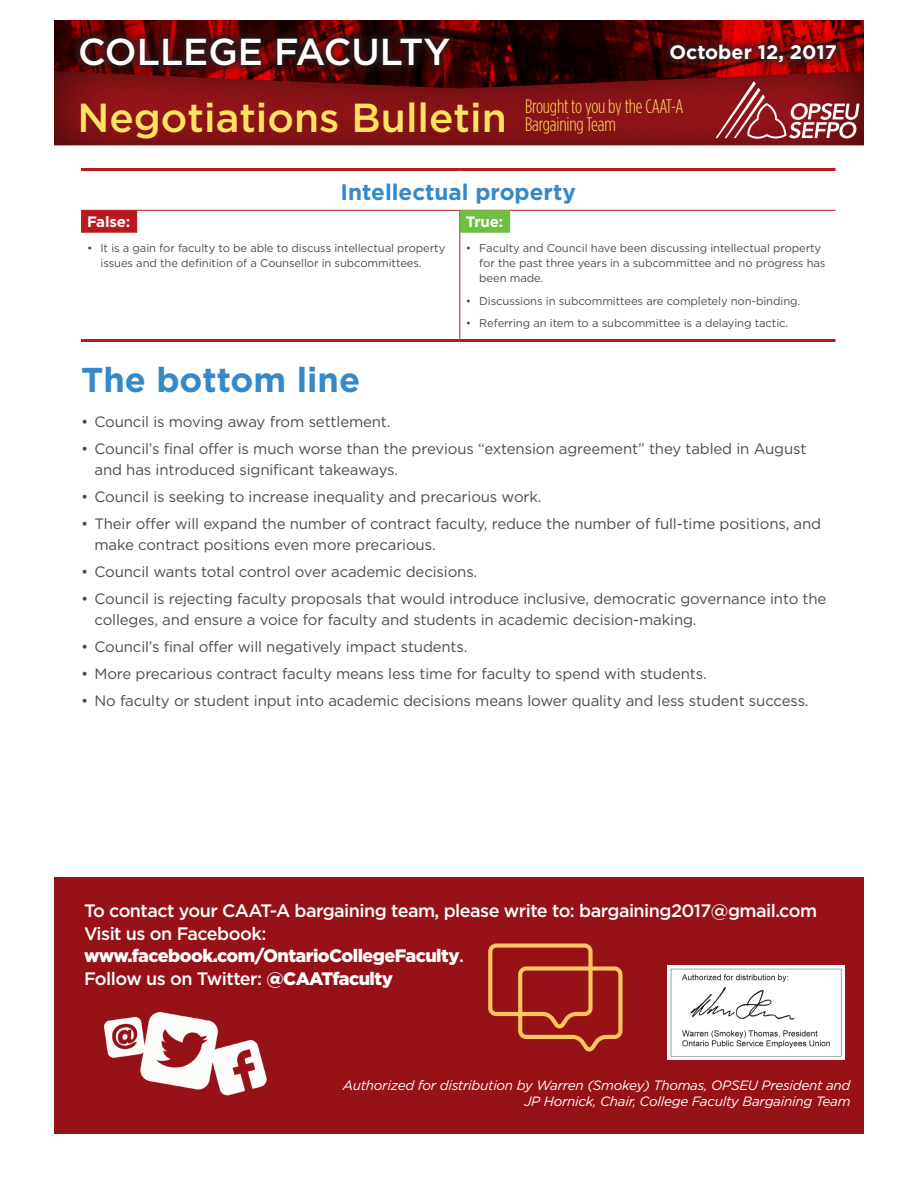
<style>
.page{position:relative;width:918px;height:1188px;background:#fff}
.page>*{position:absolute;margin:0;border:0;box-sizing:border-box;transform-origin:0 0}
.t1{font:500 40.5px "Gotham HTF";color:#ffe362}
.t2{font:500 37.5px "Gotham HTF";color:#fff}
.Subhead{font:700 34.5px "Gotham HTF";color:#3589c9}
.Table_Section_Header{font:700 22.5px "Gotham HTF";color:#3589c9}
.t3{font:300 19.95px "Gotham HTF";color:#fff}
.t4{font:300 condensed 19.5px "Gotham HTF";letter-spacing:-.01em;color:#ffe362}
.t5{font:700 19.5px "Gotham HTF";color:#fff}
.Header__smaller{font:500 18px/22.5px "Gotham HTF";letter-spacing:-.03em;color:#fff}
.t6{font:15px/21px "Gotham HTF";letter-spacing:-.01em;color:#4b4c4d}
.Table_False{font:700 15px "Gotham";letter-spacing:-.01em;color:#fff}
.Table_True{font:700 15px "Gotham";color:#fff}
.t7{font:italic 13.5px/16.2px "Gotham HTF";letter-spacing:-.02em;color:#fff;text-align:right}
.t8{font:11.25px/15px "Gotham HTF";letter-spacing:-.01em;color:#4b4c4d}
.s1{font-weight:300;font-stretch:condensed;font-size:19.5px}
.s2{font-weight:900}
</style>
<div class="page">
<img style="left:54px;top:20px;width:810px;height:51px">
<div style="left:52px;top:71px;width:813px;height:76px;background:#231f20;opacity:.85"></div>
<div style="left:661px;top:35px;width:185px;height:36px;background:#231f20;opacity:.75"></div>
<div style="left:70px;top:28px;width:389px;height:47px;background:#231f20;opacity:.75"></div>
<svg style="left:716px;top:58px;width:143px;height:84px;background:#993032"></svg>
<div style="left:54px;top:878px;width:810px;height:256px;background:#971216"></div>
<svg style="left:488px;top:943px;width:135px;height:108px"></svg>
<img style="left:105px;top:1012px;width:162px;height:84px">
<img style="left:667px;top:965px;width:178px;height:95px">
<hr style="left:460px;top:210px;width:1px;height:129px;background:#b81a1f">
<hr style="left:81px;top:168px;width:379px;height:3px;background:#b81a1f">
<hr style="left:460px;top:168px;width:376px;height:3px;background:#b81a1f">
<hr style="left:81px;top:210px;width:379px;height:1px;background:#b81a1f">
<hr style="left:460px;top:210px;width:376px;height:1px;background:#b81a1f">
<hr style="left:81px;top:339px;width:379px;height:3px;background:#b81a1f">
<hr style="left:460px;top:339px;width:376px;height:3px;background:#b81a1f">
<div style="left:81px;top:210px;width:56px;height:23px;background:#b81a1f"></div>
<div style="left:460px;top:210px;width:50px;height:23px;background:#6ebe44"></div>
<h2 class="t2" style="left:78px;top:30px;width:374px">COLLEGE FACULTY</h2>
<h3 class="t5" style="left:669px;top:41px;width:169px">October 12, 2017</h3>
<h3 class="t4" style="left:525px;top:96px;width:160px">Brought to you by the CAAT-A</h3>
<h1 class="t1" style="left:77px;top:94px;width:540px">Negotiations Bulletin <span class="s1">Bargaining Team</span></h1>
<p class="Table_Section_Header" style="left:341px;top:179px;width:237px">Intellectual property</p>
<p class="Table_False" style="left:87px;top:213px;width:45px">False:</p>
<p class="t8" style="left:100px;top:240px;width:346px;text-indent:-14px">• It is a gain for faculty to be able to discuss intellectual property issues and the definition of a Counsellor in subcommittees.</p>
<p class="Table_True" style="left:466px;top:213px;width:39px">True:</p>
<p class="t8" style="left:479px;top:240px;width:348px;text-indent:-14px">• Faculty and Council have been discussing intellectual property for the past three years in a subcommittee and no progress has been made.</p>
<p class="t8" style="left:466px;top:293px;width:336px">• Discussions in subcommittees are completely non-binding.</p>
<p class="t8" style="left:466px;top:315px;width:324px">• Referring an item to a subcommittee is a delaying tactic.</p>
<p class="Subhead" style="left:81px;top:360px;width:281px">The bottom line</p>
<p class="t6" style="left:81px;top:411px;width:311px">• Council is moving away from settlement.</p>
<p class="t6" style="left:94px;top:438px;width:713px;text-indent:-14px">• Council’s final offer is much worse than the previous “extension agreement” they tabled in August and has introduced significant takeaways.</p>
<p class="t6" style="left:81px;top:486px;width:462px">• Council is seeking to increase inequality and precarious work.</p>
<p class="t6" style="left:94px;top:513px;width:728px;text-indent:-14px">• Their offer will expand the number of contract faculty, reduce the number of full-time positions, and make contract positions even more precarious.</p>
<p class="t6" style="left:81px;top:561px;width:398px">• Council wants total control over academic decisions.</p>
<p class="t6" style="left:94px;top:588px;width:734px;text-indent:-14px">• Council is rejecting faculty proposals that would introduce inclusive, democratic governance into the colleges, and ensure a voice for faculty and students in academic decision-making.</p>
<p class="t6" style="left:81px;top:636px;width:388px">• Council’s final offer will negatively impact students.</p>
<p class="t6" style="left:81px;top:663px;width:627px">• More precarious contract faculty means less time for faculty to spend with students.</p>
<p class="t6" style="left:81px;top:690px;width:729px">• No faculty or student input into academic decisions means lower quality and less student success.</p>
<p class="Header__smaller" style="left:84px;top:899px;width:735px">To contact your CAAT-A bargaining team, please write to: bargaining2017@gmail.com Visit us on Facebook:<br><span class="s2">www.facebook.com/OntarioCollegeFaculty</span>.<br>Follow us on Twitter: <span class="s2">@CAATfaculty</span></p>
<p class="t7" style="left:343px;top:1077px;width:509px">Authorized for distribution by Warren (Smokey) Thomas, OPSEU President and<br>JP Hornick, Chair, College Faculty Bargaining Team</p>
<h3 class="t3" style="left:751px;top:1092px;width:83px">page - 3</h3>
</div>
